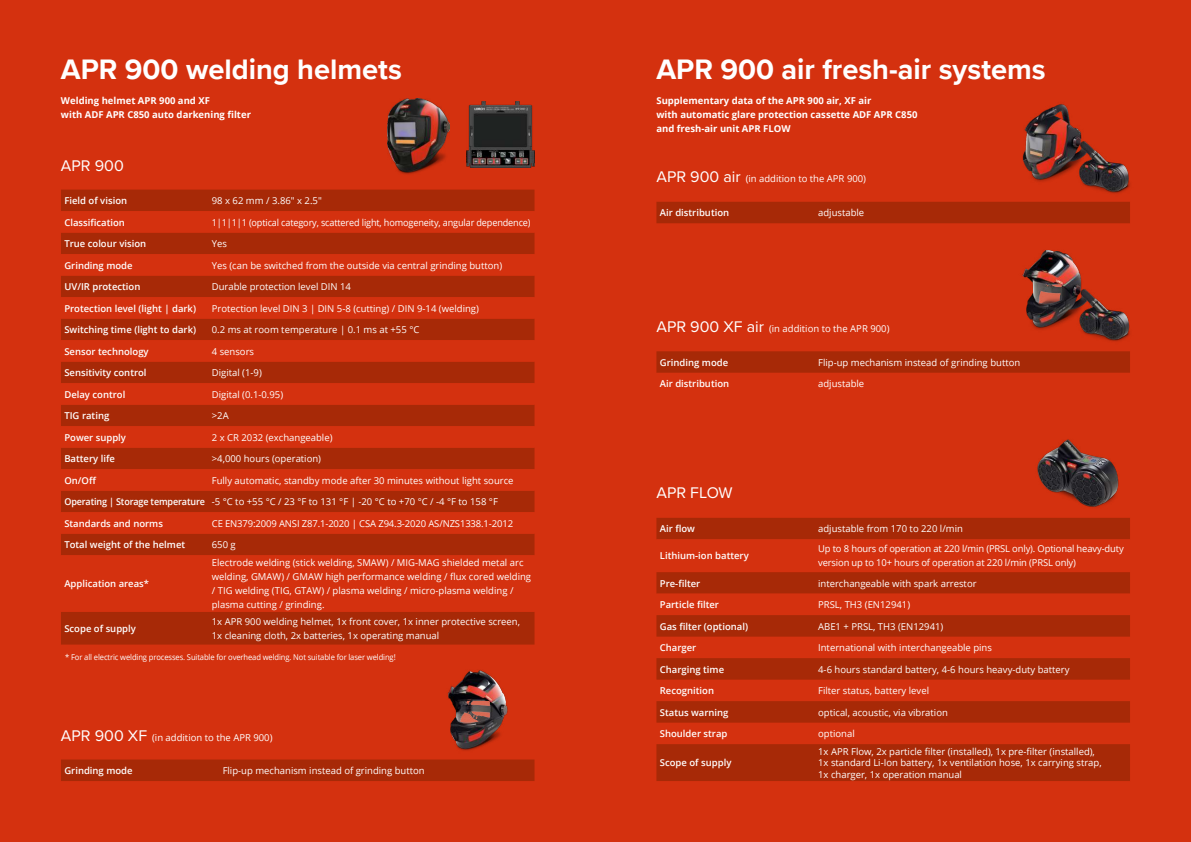
<style>
.page{position:relative;width:1191px;height:842px;background:#fff}
.page>*{position:absolute;margin:0;border:0;box-sizing:border-box;transform-origin:0 0}
.t1{font:700 29px "Proxima Nova";color:#fff}
.t2{font:16px "Proxima Nova";color:#fff}
.t3{font:9.5px/14.2px "Open Sans";color:#fff}
.t4{font:600 9.5px "Open Sans";color:#fff}
.t5{font:700 9.5px/14.2px "Open Sans";color:#fff}
.t6{font:9.5px "Open Sans";color:#fff;scale:.96 1}
.t7{font:8px "Open Sans";letter-spacing:-.015em;color:#fff;scale:.95 1}
.s1{font-weight:600}
.s2{font-family:"Proxima Nova";font-size:16px}
</style>
<div class="page">
<div style="left:595px;top:0;width:596px;height:842px;background:#d4310f"></div>
<div style="left:656px;top:202px;width:474px;height:21px;background:#a72907"></div>
<img style="left:1022px;top:250px;width:108px;height:92px">
<img style="left:1022px;top:104px;width:108px;height:90px">
<div style="left:0;top:0;width:595px;height:842px;background:#d4310f"></div>
<div style="left:61px;top:190px;width:473px;height:455px;background:#a72907"></div>
<svg style="left:61px;top:211px;width:473px;height:401px"></svg>
<img style="left:388px;top:98px;width:61px;height:77px">
<div style="left:61px;top:759px;width:473px;height:22px;background:#a72907"></div>
<img style="left:447px;top:670px;width:61px;height:81px">
<svg style="left:656px;top:351px;width:474px;height:22px;background:#a82907"></svg>
<div style="left:656px;top:518px;width:474px;height:21px;background:#a72907"></div>
<svg style="left:656px;top:572px;width:474px;height:22px;background:#a82907"></svg>
<svg style="left:656px;top:615px;width:474px;height:166px;fill:#a72907"></svg>
<img style="left:1037px;top:439px;width:82px;height:69px">
<img style="left:466px;top:102px;width:68px;height:66px">
<h1 class="t1" style="left:61px;top:48px;width:342px">APR 900 welding helmets</h1>
<h1 class="t1" style="left:656px;top:48px;width:391px">APR 900 air fresh-air systems</h1>
<p class="t5" style="left:61px;top:93px;width:191px">Welding helmet APR 900 and XF<br>with ADF APR C850 auto darkening filter</p>
<p class="t5" style="left:656px;top:93px;width:262px">Supplementary data of the APR 900 air, XF air<br>with automatic glare protection cassette ADF APR C850 and fresh-air unit APR FLOW</p>
<h2 class="t2" style="left:61px;top:153px;width:64px">APR 900</h2>
<p class="t4" style="left:64px;top:194px;width:64px">Field of vision</p>
<p class="t3" style="left:212px;top:193px;width:111px">98 x 62 mm / 3.86" x 2.5"</p>
<p class="t4" style="left:64px;top:216px;width:62px">Classification</p>
<p class="t6" style="left:212px;top:216px;width:333px">1|1|1|1 (optical category, scattered light, homogeneity, angular dependence)</p>
<p class="t4" style="left:64px;top:237px;width:83px">True colour vision</p>
<p class="t3" style="left:212px;top:236px;width:17px">Yes</p>
<p class="t4" style="left:64px;top:259px;width:70px">Grinding mode</p>
<p class="t3" style="left:212px;top:258px;width:292px">Yes (can be switched from the outside via central grinding button)</p>
<p class="t4" style="left:64px;top:280px;width:78px">UV/IR protection</p>
<p class="t3" style="left:212px;top:279px;width:141px">Durable protection level DIN 14</p>
<p class="t4" style="left:64px;top:302px;width:133px">Protection level (light | dark)</p>
<p class="t3" style="left:212px;top:301px;width:269px">Protection level DIN 3 | DIN 5-8 (cutting) / DIN 9-14 (welding)</p>
<p class="t4" style="left:64px;top:323px;width:133px">Switching time (light to dark)</p>
<p class="t3" style="left:212px;top:322px;width:209px">0.2 ms at room temperature | 0.1 ms at +55 °C</p>
<p class="t4" style="left:64px;top:345px;width:86px">Sensor technology</p>
<p class="t3" style="left:212px;top:344px;width:44px">4 sensors</p>
<p class="t4" style="left:64px;top:366px;width:84px">Sensitivity control</p>
<p class="t3" style="left:212px;top:365px;width:51px">Digital (1-9)</p>
<p class="t4" style="left:64px;top:388px;width:62px">Delay control</p>
<p class="t3" style="left:212px;top:387px;width:73px">Digital (0.1-0.95)</p>
<p class="t4" style="left:64px;top:409px;width:46px">TIG rating</p>
<p class="t3" style="left:212px;top:408px;width:18px">&gt;2A</p>
<p class="t4" style="left:64px;top:431px;width:63px">Power supply</p>
<p class="t3" style="left:212px;top:430px;width:122px">2 x CR 2032 (exchangeable)</p>
<p class="t4" style="left:64px;top:452px;width:52px">Battery life</p>
<p class="t3" style="left:212px;top:451px;width:111px">&gt;4,000 hours (operation)</p>
<p class="t4" style="left:64px;top:474px;width:34px">On/Off</p>
<p class="t3" style="left:212px;top:473px;width:303px">Fully automatic, standby mode after 30 minutes without light source</p>
<p class="t3" style="left:64px;top:494px;width:435px"><span class="s1">Operating | Storage temperature</span> -5 °C to +55 °C / 23 °F to 131 °F | -20 °C to +70 °C / -4 °F to 158 °F</p>
<p class="t4" style="left:64px;top:517px;width:100px">Standards and norms</p>
<p class="t3" style="left:212px;top:516px;width:303px">CE EN379:2009 ANSI Z87.1-2020 | CSA Z94.3-2020 AS/NZS1338.1-2012</p>
<p class="t4" style="left:64px;top:538px;width:122px">Total weight of the helmet</p>
<p class="t3" style="left:212px;top:537px;width:25px">650 g</p>
<p class="t4" style="left:64px;top:577px;width:86px">Application areas*</p>
<p class="t3" style="left:212px;top:555px;width:321px">Electrode welding (stick welding, SMAW) / MIG-MAG shielded metal arc welding, GMAW) / GMAW high performance welding / flux cored welding / TIG welding (TIG, GTAW) / plasma welding / micro-plasma welding / plasma cutting / grinding.</p>
<p class="t4" style="left:64px;top:622px;width:73px">Scope of supply</p>
<p class="t3" style="left:212px;top:614px;width:310px">1x APR 900 welding helmet, 1x front cover, 1x inner protective screen,<br>1x cleaning cloth, 2x batteries, 1x operating manual</p>
<p class="t7" style="left:65px;top:651px;width:349px">* For all electric welding processes. Suitable for overhead welding. Not suitable for laser welding!</p>
<p class="t3" style="left:61px;top:730px;width:213px"><span class="s2">APR 900 XF</span> (in addition to the APR 900)</p>
<p class="t4" style="left:64px;top:764px;width:70px">Grinding mode</p>
<p class="t3" style="left:223px;top:763px;width:204px">Flip-up mechanism instead of grinding button</p>
<p class="t3" style="left:656px;top:171px;width:211px"><span class="s2">APR 900 air</span> (in addition to the APR 900)</p>
<p class="t4" style="left:660px;top:206px;width:71px">Air distribution</p>
<p class="t3" style="left:818px;top:205px;width:48px">adjustable</p>
<p class="t3" style="left:656px;top:321px;width:234px"><span class="s2">APR 900 XF air</span> (in addition to the APR 900)</p>
<p class="t4" style="left:660px;top:356px;width:70px">Grinding mode</p>
<p class="t3" style="left:818px;top:355px;width:204px">Flip-up mechanism instead of grinding button</p>
<p class="t4" style="left:660px;top:377px;width:71px">Air distribution</p>
<p class="t3" style="left:818px;top:376px;width:48px">adjustable</p>
<h2 class="t2" style="left:656px;top:481px;width:78px">APR FLOW</h2>
<p class="t4" style="left:660px;top:522px;width:37px">Air flow</p>
<p class="t3" style="left:818px;top:521px;width:146px">adjustable from 170 to 220 l/min</p>
<p class="t4" style="left:660px;top:549px;width:90px">Lithium-ion battery</p>
<p class="t3" style="left:818px;top:541px;width:307px">Up to 8 hours of operation at 220 l/min (PRSL only). Optional heavy-duty version up to 10+ hours of operation at 220 l/min (PRSL only)</p>
<p class="t4" style="left:660px;top:576px;width:42px">Pre-filter</p>
<p class="t3" style="left:818px;top:576px;width:160px">interchangeable with spark arrestor</p>
<p class="t4" style="left:660px;top:598px;width:61px">Particle filter</p>
<p class="t3" style="left:818px;top:597px;width:93px">PRSL, TH3 (EN12941)</p>
<p class="t4" style="left:660px;top:619px;width:90px">Gas filter (optional)</p>
<p class="t3" style="left:818px;top:619px;width:127px">ABE1 + PRSL, TH3 (EN12941)</p>
<p class="t4" style="left:660px;top:641px;width:38px">Charger</p>
<p class="t3" style="left:818px;top:640px;width:175px">International with interchangeable pins</p>
<p class="t4" style="left:660px;top:662px;width:66px">Charging time</p>
<p class="t3" style="left:818px;top:662px;width:253px">4-6 hours standard battery, 4-6 hours heavy-duty battery</p>
<p class="t4" style="left:660px;top:684px;width:56px">Recognition</p>
<p class="t3" style="left:818px;top:683px;width:112px">Filter status, battery level</p>
<p class="t4" style="left:660px;top:706px;width:70px">Status warning</p>
<p class="t3" style="left:818px;top:705px;width:131px">optical, acoustic, via vibration</p>
<p class="t4" style="left:660px;top:727px;width:69px">Shoulder strap</p>
<p class="t3" style="left:818px;top:726px;width:38px">optional</p>
<p class="t4" style="left:660px;top:756px;width:73px">Scope of supply</p>
<p class="t3" style="left:818px;top:745px;width:285px;line-height:11.4px">1x APR Flow, 2x particle filter (installed), 1x pre-filter (installed),<br>1x standard Li-Ion battery, 1x ventilation hose, 1x carrying strap,<br>1x charger, 1x operation manual</p>
</div>
